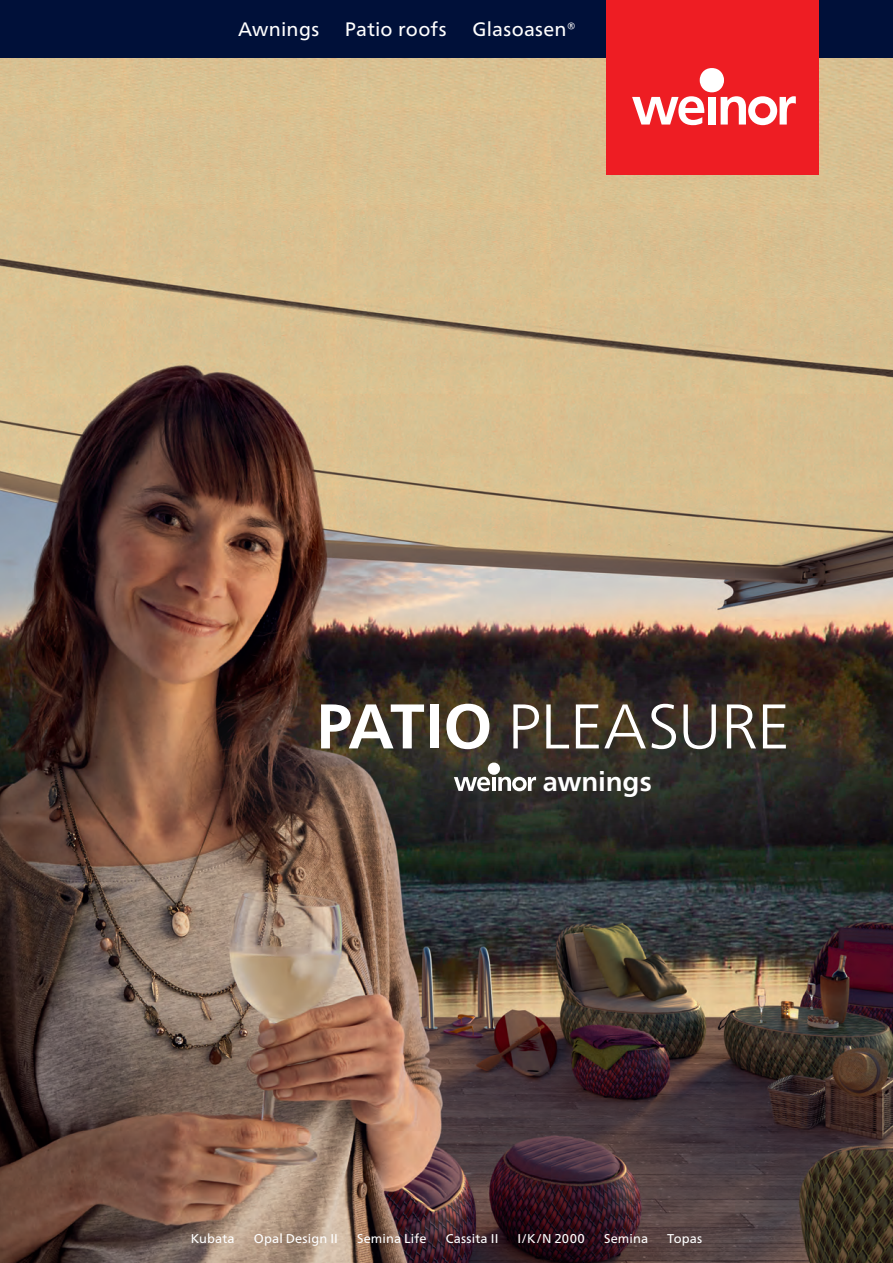
<style>
.page{position:relative;width:893px;height:1263px;background:#fff}
.page>*{position:absolute;margin:0;border:0;box-sizing:border-box;transform-origin:0 0}
._01_Head_Titel_42pt{font:300 63px "Frutiger Neue LTW1 G";letter-spacing:-.01em;color:#fff}
._01a_TitelSub_18p_bo{font:700 27px "Frutiger Neue LTW1 G";letter-spacing:-.005em;color:#fff}
.t1{font:19.5px "Frutiger Neue LTW1 G";letter-spacing:.015em;color:#fff}
.t2{font:12.75px "Frutiger Neue LTW1 G";letter-spacing:.01em;color:#fff}
.s1{font-weight:700}
</style>
<div class="page">
<img style="left:0;top:57px;width:893px;height:1206px">
<svg style="left:72px;top:653px;width:821px;height:223px;background:#423429"></svg>
<svg style="left:454px;top:777px;width:36px;height:14px"></svg>
<hr style="left:492px;top:777px;width:4px;height:14px;background:#fff">
<div style="left:488px;top:762px;width:12px;height:13px;background:#fff;border-radius:50%"></div>
<svg style="left:498px;top:777px;width:38px;height:14px"></svg>
<div style="left:0;top:0;width:893px;height:57px;background:#001039"></div>
<div style="left:606px;top:0;width:213px;height:174px;background:#ee1d23"></div>
<svg style="left:632px;top:96px;width:72px;height:29px"></svg>
<div style="left:708px;top:97px;width:7px;height:28px;background:#fff"></div>
<div style="left:700px;top:68px;width:24px;height:24px;background:#fff;border-radius:50%"></div>
<svg style="left:721px;top:96px;width:75px;height:29px"></svg>
<h3 class="t1" style="left:238px;top:18px;width:83px">Awnings</h3>
<h3 class="t1" style="left:345px;top:18px;width:103px">Patio roofs</h3>
<h3 class="t1" style="left:472px;top:18px;width:105px">Glasoasen®</h3>
<p class="_01_Head_Titel_42pt" style="left:316px;top:688px;width:476px"><span class="s1">PATIO</span> PLEASURE</p>
<p class="_01a_TitelSub_18p_bo" style="left:543px;top:765px;width:110px">awnings</p>
<p class="t2" style="left:191px;top:1231px;width:45px">Kubata</p>
<p class="t2" style="left:254px;top:1231px;width:86px">Opal Design II</p>
<p class="t2" style="left:357px;top:1231px;width:71px">Semina Life</p>
<p class="t2" style="left:446px;top:1231px;width:54px">Cassita II</p>
<p class="t2" style="left:518px;top:1231px;width:69px">I/K/N 2000</p>
<p class="t2" style="left:604px;top:1231px;width:46px">Semina</p>
<p class="t2" style="left:667px;top:1231px;width:36px">Topas</p>
</div>
